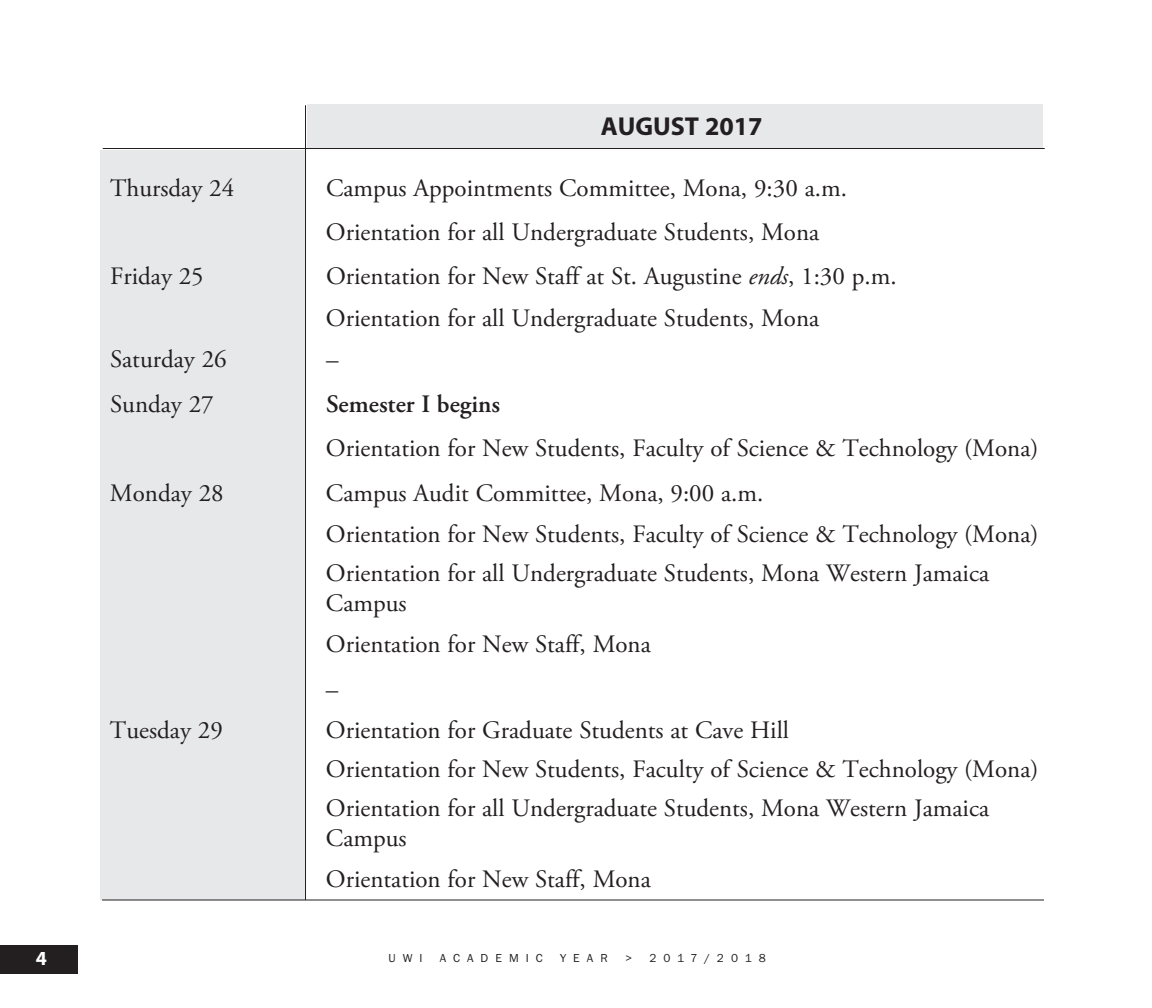
<style>
.page{position:relative;width:1152px;height:1008px;background:#fff}
.page>*{position:absolute;margin:0;border:0;box-sizing:border-box;transform-origin:0 0}
.t1{font:700 26px "Myriad Pro";color:#231f20}
.t2{font:25px/41.6px "Adobe Garamond Pro";color:#231f20}
.t3{font:600 25px "Adobe Garamond Pro";color:#231f20}
.t4{font:700 20px "Myriad Pro";color:#fff}
.t5{font:12px "Franklin Gothic";letter-spacing:.585em;color:#231f20}
.t6{font:12px "Franklin Gothic";letter-spacing:.565em;color:#231f20}
.s1{font-style:italic}
</style>
<div class="page">
<div style="left:307px;top:104px;width:736px;height:44px;background:#e7e8e9"></div>
<div style="left:100px;top:150px;width:205px;height:750px;background:#e7e8e9"></div>
<div style="left:0;top:946px;width:78px;height:28px;background:#231f20"></div>
<hr style="left:305px;top:105px;width:1px;height:795px;background:#231f20">
<hr style="left:102px;top:900px;width:942px;height:1px;background:#231f20">
<hr style="left:103px;top:148px;width:942px;height:1px;background:#231f20">
<p class="t1" style="left:601px;top:116px;width:164px">AUGUST 2017</p>
<p class="t2" style="left:110px;top:169px;width:126px">Thursday 24</p>
<p class="t2" style="left:326px;top:168px;width:523px;line-height:44.4px">Campus Appointments Committee, Mona, 9:30 a.m.<br>Orientation for all Undergraduate Students, Mona</p>
<p class="t2" style="left:110px;top:258px;width:95px">Friday 25</p>
<p class="t2" style="left:326px;top:258px;width:572px">Orientation for New Staff at St. Augustine <span class="s1">ends</span>, 1:30 p.m.<br>Orientation for all Undergraduate Students, Mona</p>
<p class="t2" style="left:110px;top:341px;width:118px">Saturday 26</p>
<p class="t2" style="left:326px;top:341px;width:14px">–</p>
<p class="t2" style="left:110px;top:385px;width:105px">Sunday 27</p>
<p class="t3" style="left:326px;top:394px;width:176px">Semester I begins</p>
<p class="t2" style="left:326px;top:430px;width:714px">Orientation for New Students, Faculty of Science &amp; Technology (Mona)</p>
<p class="t2" style="left:110px;top:474px;width:115px">Monday 28</p>
<p class="t2" style="left:326px;top:474px;width:714px">Campus Audit Committee, Mona, 9:00 a.m.<br>Orientation for New Students, Faculty of Science &amp; Technology (Mona)</p>
<p class="t2" style="left:326px;top:560px;width:665px;line-height:30px">Orientation for all Undergraduate Students, Mona Western Jamaica<br>Campus</p>
<p class="t2" style="left:326px;top:624px;width:326px;line-height:44.4px">Orientation for New Staff, Mona –</p>
<p class="t2" style="left:110px;top:712px;width:114px">Tuesday 29</p>
<p class="t2" style="left:326px;top:713px;width:714px;line-height:38.6px">Orientation for Graduate Students at Cave Hill<br>Orientation for New Students, Faculty of Science &amp; Technology (Mona)<br>Orientation for all Undergraduate Students, Mona Western Jamaica</p>
<p class="t2" style="left:326px;top:819px;width:326px">Campus<br>Orientation for New Staff, Mona</p>
<p class="t4" style="left:36px;top:951px;width:13px">4</p>
<p class="t5" style="left:388px;top:951px;width:36px">UWI</p>
<p class="t5" style="left:440px;top:951px;width:104px">ACADEMIC</p>
<p class="t5" style="left:560px;top:951px;width:49px">YEAR</p>
<p class="t6" style="left:625px;top:951px;width:142px">&gt; 2017/2018</p>
</div>
